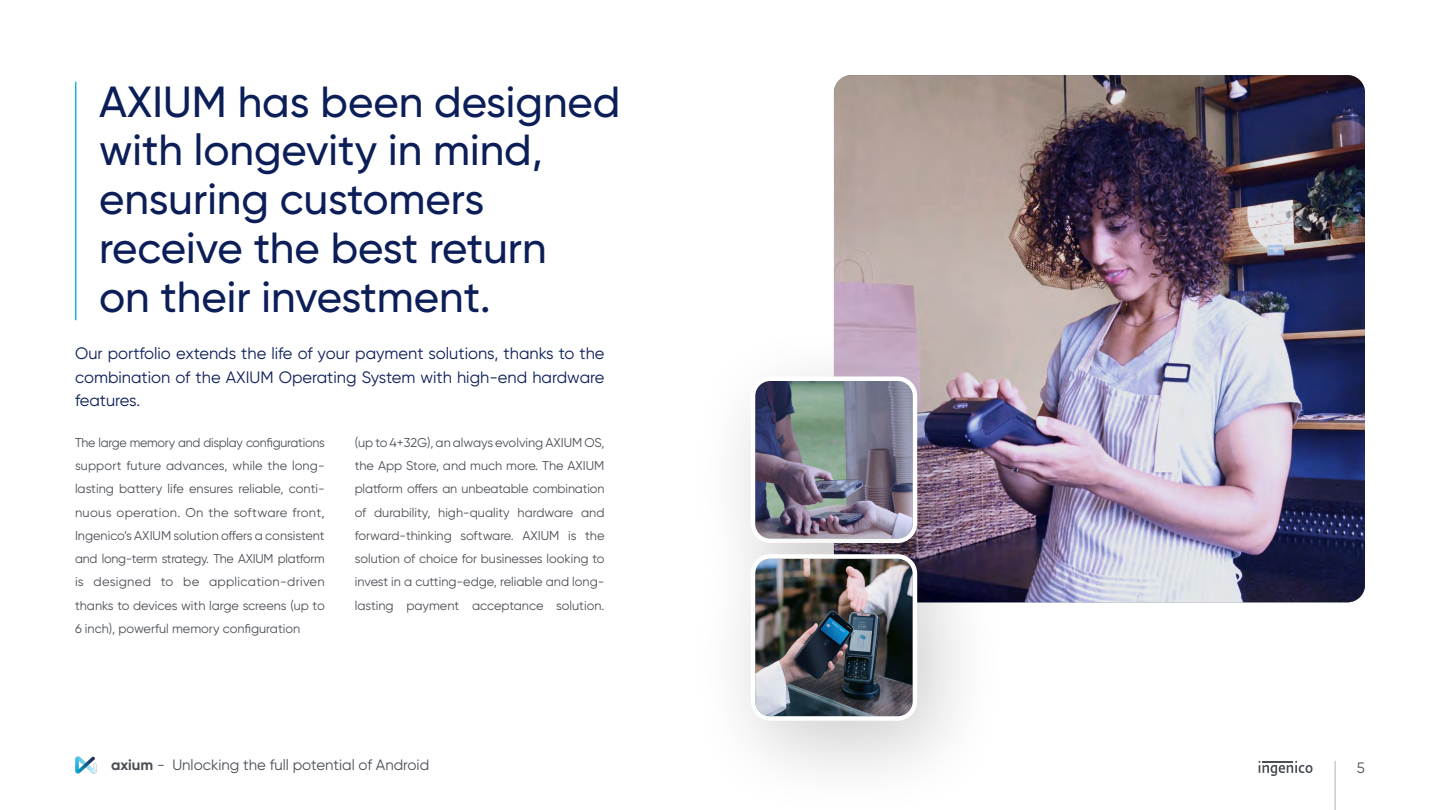
<style>
.page{position:relative;width:1440px;height:810px;background:#fff}
.page>*{position:absolute;margin:0;border:0;box-sizing:border-box;transform-origin:0 0}
.t1{font:500 43.5px/48.8px "Gilroy";color:#0c1e58}
.t2{font:16.5px/23.2px "Gilroy";color:#0c1e58;text-align:justify}
.t3{font:15px "Gilroy";color:#4a4f55}
.t4{font:12.75px/23.2px "Gilroy";color:#4a4f55;text-align:justify}
.s1{font-weight:700}
</style>
<div class="page">
<svg style="left:1259px;top:761px;width:54px;height:15px"></svg>
<img style="left:75px;top:756px;width:22px;height:18px">
<hr style="left:1335px;top:761px;width:1px;height:49px;background:#b0b3b3">
<hr style="left:75px;top:82px;width:1px;height:238px;background:#19b6dd">
<img style="left:834px;top:75px;width:531px;height:527px">
<div style="left:690px;top:323px;width:318px;height:318px;background:#000;opacity:.2"></div>
<img style="left:755px;top:381px;width:158px;height:120px">
<div style="left:751px;top:377px;width:166px;height:166px;border:4px solid #fff;border-radius:17px"></div>
<div style="left:690px;top:501px;width:318px;height:309px;background:#000;opacity:.2"></div>
<img style="left:755px;top:559px;width:158px;height:157px">
<div style="left:751px;top:554px;width:166px;height:167px;border:4px solid #fff;border-radius:17px"></div>
<h1 class="t1" style="left:99px;top:77px;width:523px">AXIUM has been designed with longevity in mind, ensuring customers receive the best return<br>on their investment.</h1>
<p class="t2" style="left:75px;top:342px;width:531px">Our portfolio extends the life of your payment solutions, thanks to the combination of the AXIUM Operating System with high-end hardware features.</p>
<p class="t4" style="left:75px;top:431px;width:251px">The large memory and display configurations support future advances, while the long&shy;lasting battery life ensures reliable, conti&shy;nuous operation. On the software front, Ingenico’s AXIUM solution offers a consistent and long-term strategy. The AXIUM platform is designed to be application-driven thanks to devices with large screens (up to 6 inch), powerful memory configuration</p>
<p class="t4" style="left:355px;top:431px;width:251px">(up to 4+32G), an always evolving AXIUM OS, the App Store, and much more. The AXIUM platform offers an unbeatable combination of durability, high-quality hardware and forward-thinking software. AXIUM is the solution of choice for businesses looking to invest in a cutting-edge, reliable and long&shy;lasting payment acceptance solution.</p>
<p class="t3" style="left:111px;top:755px;width:320px"><span class="s1">axium</span> - Unlocking the full potential of Android</p>
<p class="t3" style="left:1357px;top:758px;width:10px">5</p>
</div>
